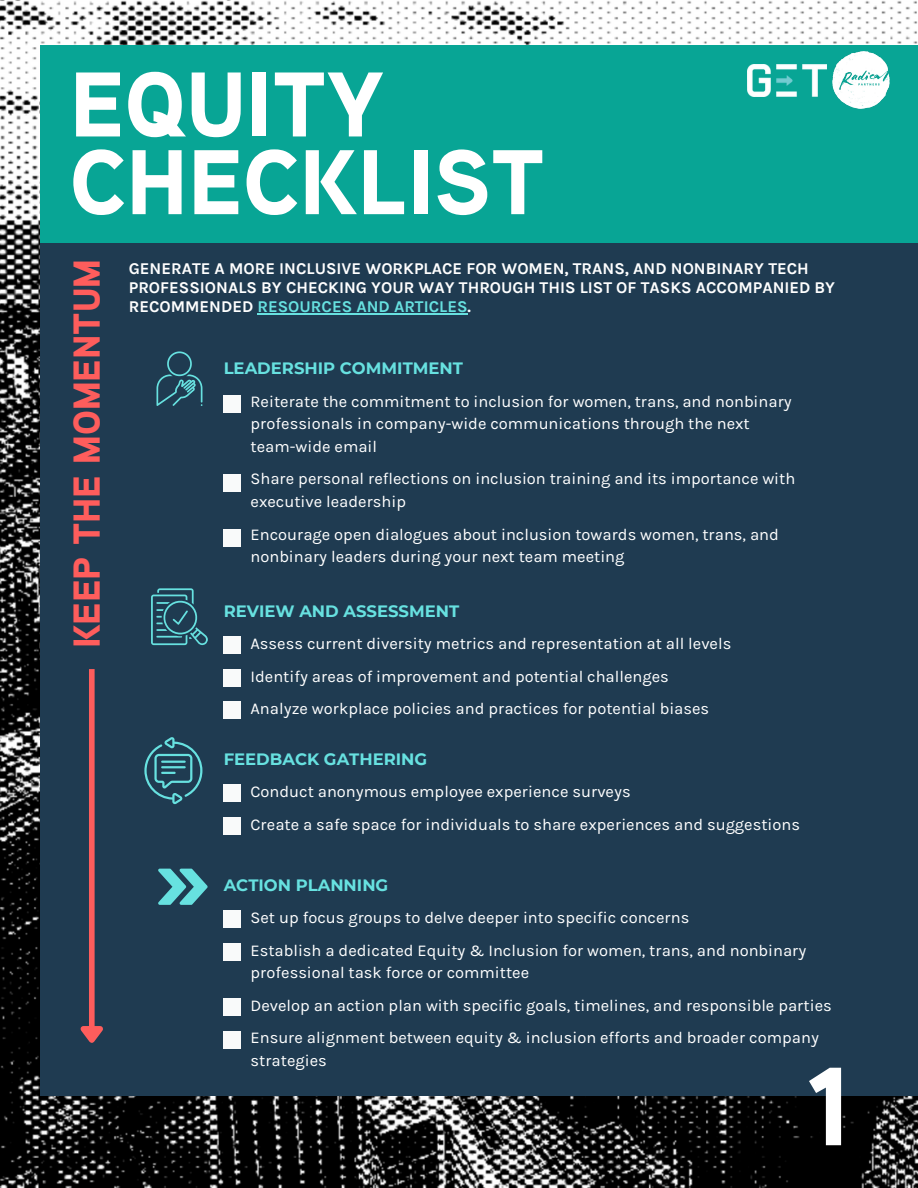
<style>
.page{position:relative;width:918px;height:1188px;background:#fff}
.page>*{position:absolute;margin:0;border:0;box-sizing:border-box;transform-origin:0 0}
.t1{font:900 111px "Aaux Next";color:#fff}
.t2{font:900 91.65px/77.7px "Aaux Next";color:#fff}
.t3{font:900 37.5px "Aaux Next";color:#fe5d5c}
.t4{font:16.5px/22.6px "Karla";color:#fff}
.t5{font:700 16.5px/19.2px "Karla";color:#fff}
.t6{font:700 16.5px "Montserrat";color:#67e1e0}
.s1{color:#67e1e0}
</style>
<div class="page">
<img style="left:0;top:0;width:918px;height:1188px">
<div style="left:40px;top:168px;width:878px;height:928px;background:#1f3b51"></div>
<div style="left:40px;top:46px;width:878px;height:197px;background:#08a595"></div>
<svg style="left:158px;top:869px;width:50px;height:36px"></svg>
<svg style="left:144px;top:737px;width:58px;height:67px"></svg>
<svg style="left:151px;top:588px;width:57px;height:57px"></svg>
<svg style="left:157px;top:351px;width:45px;height:54px"></svg>
<div style="left:89px;top:669px;width:6px;height:358px;background:#fe5d5c"></div>
<svg style="left:80px;top:1021px;width:23px;height:22px"></svg>
<div style="left:224px;top:396px;width:17px;height:17px;background:#fff"></div>
<div style="left:224px;top:475px;width:17px;height:17px;background:#fff"></div>
<div style="left:224px;top:637px;width:17px;height:17px;background:#fff"></div>
<div style="left:224px;top:530px;width:17px;height:17px;background:#fff"></div>
<div style="left:224px;top:785px;width:17px;height:17px;background:#fff"></div>
<div style="left:224px;top:817px;width:17px;height:17px;background:#fff"></div>
<div style="left:224px;top:701px;width:17px;height:18px;background:#fff"></div>
<div style="left:224px;top:669px;width:17px;height:17px;background:#fff"></div>
<div style="left:224px;top:911px;width:17px;height:17px;background:#fff"></div>
<div style="left:224px;top:944px;width:17px;height:17px;background:#fff"></div>
<div style="left:224px;top:998px;width:17px;height:17px;background:#fff"></div>
<div style="left:224px;top:1031px;width:17px;height:17px;background:#fff"></div>
<hr style="left:258px;top:313px;width:210px;height:1px;background:#67e1e0">
<img style="left:748px;top:65px;width:79px;height:31px">
<img style="left:832px;top:51px;width:58px;height:58px">
<h1 class="t2" style="left:70px;top:76px;width:477px">EQUITY<br>CHECKLIST</h1>
<h2 class="t3" style="left:74px;top:648px;width:391px;rotate:-90deg">KEEP THE MOMENTUM</h2>
<p class="t5" style="left:129px;top:259px;width:708px">GENERATE A MORE INCLUSIVE WORKPLACE FOR WOMEN, TRANS, AND NONBINARY TECH<br>PROFESSIONALS BY CHECKING YOUR WAY THROUGH THIS LIST OF TASKS ACCOMPANIED BY<br>RECOMMENDED <span class="s1">RESOURCES AND ARTICLES</span>.</p>
<p class="t6" style="left:224px;top:358px;width:241px">LEADERSHIP COMMITMENT</p>
<p class="t4" style="left:251px;top:390px;width:543px">Reiterate the commitment to inclusion for women, trans, and nonbinary professionals in company-wide communications through the next team-wide email</p>
<p class="t4" style="left:251px;top:468px;width:546px">Share personal reflections on inclusion training and its importance with executive leadership</p>
<p class="t4" style="left:251px;top:523px;width:530px">Encourage open dialogues about inclusion towards women, trans, and nonbinary leaders during your next team meeting</p>
<p class="t6" style="left:224px;top:601px;width:237px">REVIEW AND ASSESSMENT</p>
<h3 class="t4" style="left:251px;top:632px;width:482px">Assess current diversity metrics and representation at all levels</h3>
<p class="t4" style="left:251px;top:665px;width:420px">Identify areas of improvement and potential challenges</p>
<p class="t4" style="left:251px;top:697px;width:460px">Analyze workplace policies and practices for potential biases</p>
<p class="t6" style="left:224px;top:749px;width:205px">FEEDBACK GATHERING</p>
<h3 class="t4" style="left:251px;top:781px;width:382px">Conduct anonymous employee experience surveys</h3>
<p class="t4" style="left:251px;top:813px;width:551px">Create a safe space for individuals to share experiences and suggestions</p>
<h3 class="t6" style="left:224px;top:875px;width:166px">ACTION PLANNING</h3>
<p class="t4" style="left:251px;top:906px;width:440px">Set up focus groups to delve deeper into specific concerns</p>
<p class="t4" style="left:251px;top:939px;width:557px">Establish a dedicated Equity &amp; Inclusion for women, trans, and nonbinary professional task force or committee</p>
<p class="t4" style="left:251px;top:994px;width:583px">Develop an action plan with specific goals, timelines, and responsible parties</p>
<p class="t4" style="left:251px;top:1026px;width:570px">Ensure alignment between equity &amp; inclusion efforts and broader company strategies</p>
<p class="t1" style="left:807px;top:1068px;width:47px">1</p>
</div>
